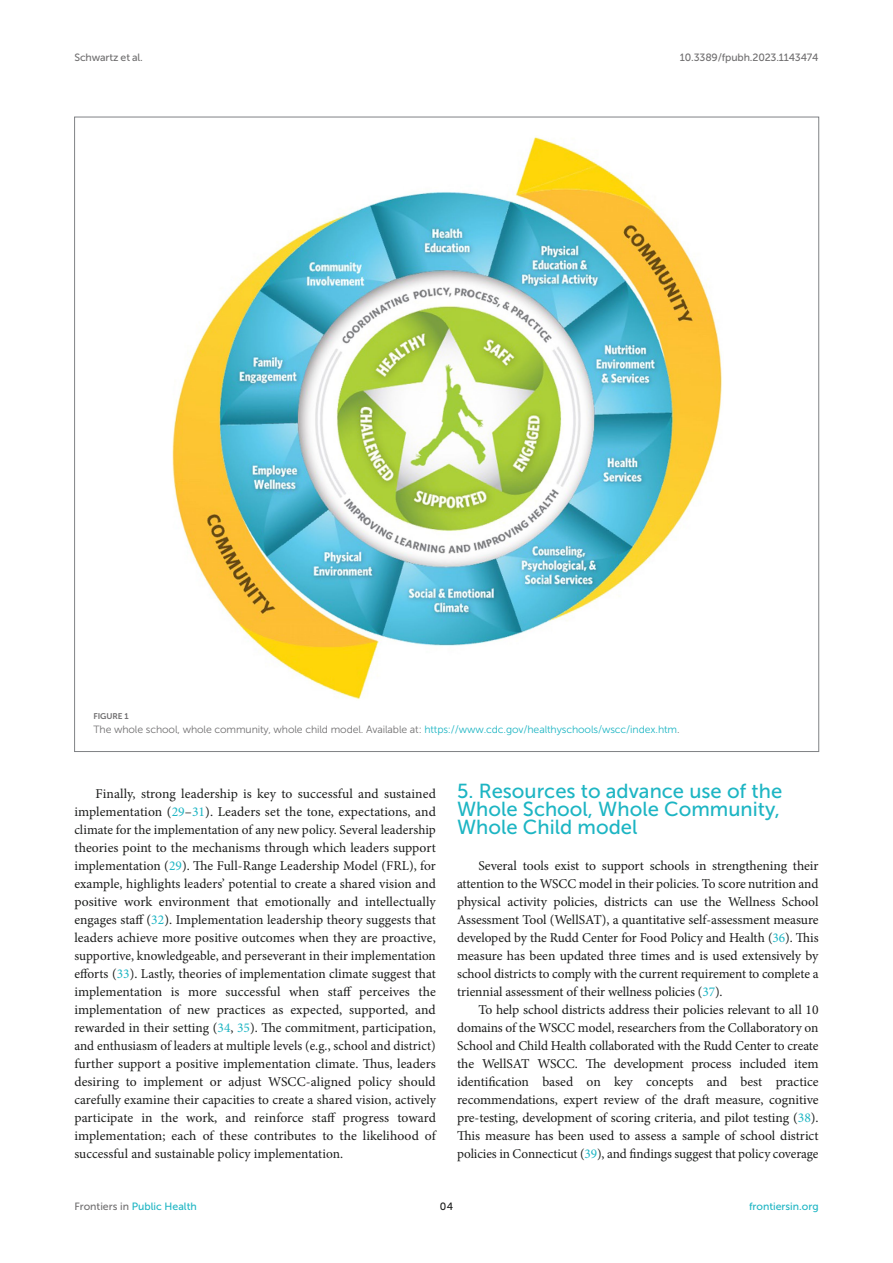
<style>
.page{position:relative;width:893px;height:1263px;background:#fff}
.page>*{position:absolute;margin:0;border:0;box-sizing:border-box;transform-origin:0 0}
.HEAD_1{font:20.25px/18px "Museo Sans 500";color:#1db5c3;text-align:justify}
.TEXT{font:13.5px/18px "Minion Pro";color:#1b1c1b;text-align:justify}
.TEXT_FLUSH{font:13.5px/18px "Minion Pro";letter-spacing:-.005em;color:#1b1c1b;text-align:justify}
.FIG_LEG{font:10.5px "Museo Sans 300";letter-spacing:-.01em;color:#706f70}
.t1{font:10.5px "Museo Sans 500";letter-spacing:-.015em;color:#706f70}
.t2{font:10.5px "Museo Sans 500";color:#1db5c3}
.t3{font:10.5px "Museo Sans 500";color:#1b1c1b}
.FIG_HD{font:8.25px "Museo Sans 700";letter-spacing:-.01em;color:#706f70}
.s1{color:#1db5c3}
.s2{color:#706f70}
</style>
<div class="page">
<img style="left:172px;top:137px;width:550px;height:562px">
<p class="t1" style="left:74px;top:51px;width:70px">Schwartz et al.</p>
<p class="t1" style="left:680px;top:51px;width:140px">10.3389/fpubh.2023.1143474</p>
<p class="FIG_HD" style="left:94px;top:712px;width:37px">FIGURE 1</p>
<p class="FIG_LEG" style="left:94px;top:723px;width:588px">The whole school, whole community, whole child model. Available at: <span class="s1">https://www.cdc.gov/healthyschools/wscc/index.htm</span>.</p>
<p class="TEXT" style="left:74px;top:785px;width:363px;text-indent:21px">Finally, strong leadership is key to successful and sustained implementation (<span class="s1">29</span>–<span class="s1">31</span>). Leaders set the tone, expectations, and climate for the implementation of any new policy. Several leadership theories point to the mechanisms through which leaders support implementation (<span class="s1">29</span>). The Full-Range Leadership Model (FRL), for example, highlights leaders’ potential to create a shared vision and positive work environment that emotionally and intellectually engages staff (<span class="s1">32</span>). Implementation leadership theory suggests that leaders achieve more positive outcomes when they are proactive, supportive, knowledgeable, and perseverant in their implementation efforts (<span class="s1">33</span>). Lastly, theories of implementation climate suggest that implementation is more successful when staff perceives the implementation of new practices as expected, supported, and rewarded in their setting (<span class="s1">34</span>, <span class="s1">35</span>). The commitment, participation, and enthusiasm of leaders at multiple levels (e.g., school and district) further support a positive implementation climate. Thus, leaders desiring to implement or adjust WSCC-aligned policy should carefully examine their capacities to create a shared vision, actively participate in the work, and reinforce staff progress toward implementation; each of these contributes to the likelihood of successful and sustainable policy implementation.</p>
<p class="HEAD_1" style="left:457px;top:782px;width:327px">5. Resources to advance use of the Whole School, Whole Community, Whole Child model</p>
<p class="TEXT_FLUSH" style="left:457px;top:857px;width:363px;text-indent:21px">Several tools exist to support schools in strengthening their attention to the WSCC model in their policies. To score nutrition and physical activity policies, districts can use the Wellness School Assessment Tool (WellSAT), a quantitative self-assessment measure developed by the Rudd Center for Food Policy and Health (<span class="s1">36</span>). This measure has been updated three times and is used extensively by school districts to comply with the current requirement to complete a triennial assessment of their wellness policies (<span class="s1">37</span>).</p>
<p class="TEXT" style="left:457px;top:1001px;width:363px;text-indent:21px">To help school districts address their policies relevant to all 10 domains of the WSCC model, researchers from the Collaboratory on School and Child Health collaborated with the Rudd Center to create the WellSAT WSCC. The development process included item identification based on key concepts and best practice recommendations, expert review of the draft measure, cognitive pre-testing, development of scoring criteria, and pilot testing (<span class="s1">38</span>).<br>This measure has been used to assess a sample of school district policies in Connecticut (<span class="s1">39</span>), and findings suggest that policy coverage</p>
<p class="t2" style="left:74px;top:1200px;width:124px"><span class="s2">Frontiers in</span> Public Health</p>
<p class="t3" style="left:440px;top:1200px;width:15px">04</p>
<p class="t2" style="left:749px;top:1200px;width:71px">frontiersin.org</p>
</div>
